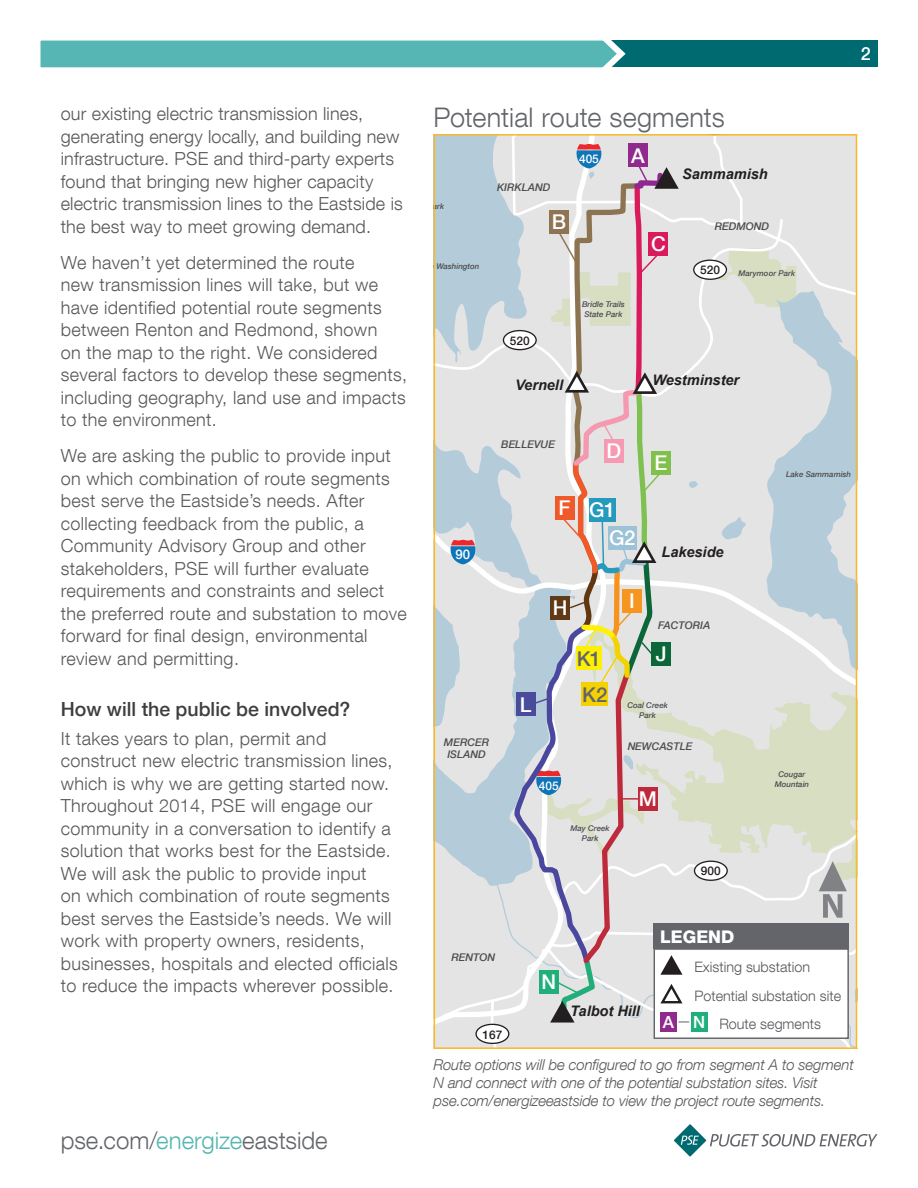
<style>
.page{position:relative;width:918px;height:1188px;background:#fff}
.page>*{position:absolute;margin:0;border:0;box-sizing:border-box;transform-origin:0 0}
.FactSheet_Bio_Subtit{font:300 27px "Helvetica Neue LT Com";letter-spacing:.005em;color:#63656a}
.t1{font:300 24px "Helvetica Neue LT Com";color:#63656a}
.FactSheet_Bio_Title{font:500 20.4px "Helvetica Neue LT Com";color:#fff}
.FactSheet_Bio_Title-2{font:500 20.4px "Helvetica Neue LT Com";color:#63656a}
.Paragraph_headline{font:500 19.5px "Helvetica Neue LT Com";color:#3e3e3f}
.Body_Copy{font:300 18px/22.5px "Helvetica Neue LT Com";letter-spacing:.02em;color:#57585a}
.Body_Copy-2{font:500 18px "Helvetica Neue LT Com";color:#fff}
.Paragraph_headline-2{font:800 17.4px "Helvetica Neue LT Com";color:#fff}
.t2{font:500 16.8px "Helvetica Neue LT Com";color:#fff}
.t3{font:500 15.9px "Helvetica Neue LT Com";color:#231f20}
.Body_Copy-3{font:italic 300 15px/18px "Helvetica Neue LT Com";letter-spacing:-.01em;color:#57585a}
.t4{font:italic 700 14.55px "Arial";color:#231f20}
.Body_Copy-4{font:300 14.4px "Helvetica Neue LT Com";color:#57585a}
.Bullet{font:300 14.4px "Helvetica Neue LT Com";color:#57585a}
.t5{font:500 13.2px "Helvetica Neue LT Com";color:#fff}
.t6{font:500 11.85px "Helvetica Neue LT Com";color:#231f20}
.t7{font:500 11.85px "Helvetica Neue LT Com";color:#fff}
.t8{font:italic 500 10.5px/12.8px "Helvetica Neue LT Com";color:#4b4c4d;text-align:center}
.t9{font:italic 500 7.95px/9.4px "Helvetica Neue LT Com";color:#4b4c4d;text-align:center}
.s1{color:#55b6b3}
</style>
<div class="page">
<div style="left:603px;top:41px;width:275px;height:26px;background:#006a71"></div>
<svg style="left:40px;top:40px;width:590px;height:28px;background:#5db8b6"></svg>
<svg style="left:710px;top:1134px;width:167px;height:13px"></svg>
<svg style="left:674px;top:1124px;width:32px;height:33px"></svg>
<svg style="left:681px;top:1135px;width:18px;height:10px"></svg>
<svg style="left:434px;top:134px;width:423px;height:915px;background:#d6d7d6"></svg>
<p class="Body_Copy-2" style="left:861px;top:43px;width:12px">2</p>
<p class="FactSheet_Bio_Subtit" style="left:433px;top:100px;width:293px">Potential route segments</p>
<p class="Body_Copy" style="left:61px;top:102px;width:344px">our existing electric transmission lines, generating energy locally, and building new infrastructure. PSE and third-party experts found that bringing new higher capacity electric transmission lines to the Eastside is the best way to meet growing demand.</p>
<p class="Body_Copy" style="left:61px;top:251px;width:348px">We haven’t yet determined the route<br>new transmission lines will take, but we have identified potential route segments between Renton and Redmond, shown<br>on the map to the right. We considered several factors to develop these segments, including geography, land use and impacts to the environment.</p>
<p class="Body_Copy" style="left:61px;top:444px;width:348px">We are asking the public to provide input on which combination of route segments best serve the Eastside’s needs. After collecting feedback from the public, a Community Advisory Group and other stakeholders, PSE will further evaluate requirements and constraints and select the preferred route and substation to move forward for final design, environmental review and permitting.</p>
<p class="Paragraph_headline" style="left:61px;top:697px;width:291px">How will the public be involved?</p>
<p class="Body_Copy" style="left:61px;top:727px;width:339px">It takes years to plan, permit and construct new electric transmission lines, which is why we are getting started now.<br>Throughout 2014, PSE will engage our community in a conversation to identify a solution that works best for the Eastside.<br>We will ask the public to provide input<br>on which combination of route segments best serves the Eastside’s needs. We will work with property owners, residents, businesses, hospitals and elected officials to reduce the impacts wherever possible.</p>
<p class="t6" style="left:705px;top:118px;width:21px">202</p>
<p class="FactSheet_Bio_Title" style="left:631px;top:143px;width:15px">A</p>
<p class="t7" style="left:579px;top:152px;width:21px">405</p>
<p class="t4" style="left:682px;top:164px;width:87px">Sammamish</p>
<p class="t8" style="left:497px;top:180px;width:55px">KIRKLAND</p>
<p class="t9" style="left:387px;top:202px;width:59px">Magnuson Park</p>
<p class="FactSheet_Bio_Title" style="left:552px;top:210px;width:16px">B</p>
<p class="t8" style="left:715px;top:220px;width:56px">REDMOND</p>
<p class="FactSheet_Bio_Title" style="left:651px;top:231px;width:16px">C</p>
<p class="t9" style="left:417px;top:261px;width:64px">Lake Washington</p>
<p class="t6" style="left:700px;top:263px;width:21px">520</p>
<p class="t9" style="left:738px;top:269px;width:58px">Marymoor Park</p>
<p class="t9" style="left:582px;top:300px;width:44px;text-align:left">Bridle Trails<br>State Park</p>
<p class="t6" style="left:510px;top:334px;width:21px">520</p>
<p class="t4" style="left:652px;top:370px;width:88px">Westminster</p>
<p class="t4" style="left:515px;top:375px;width:49px">Vernell</p>
<p class="t8" style="left:501px;top:438px;width:55px">BELLEVUE</p>
<p class="FactSheet_Bio_Title" style="left:607px;top:439px;width:16px">D</p>
<p class="FactSheet_Bio_Title" style="left:654px;top:451px;width:14px">E</p>
<p class="t9" style="left:786px;top:470px;width:67px">Lake Sammamish</p>
<p class="FactSheet_Bio_Title" style="left:559px;top:496px;width:14px">F</p>
<p class="FactSheet_Bio_Title" style="left:589px;top:497px;width:28px">G1</p>
<p class="FactSheet_Bio_Title" style="left:609px;top:525px;width:28px">G2</p>
<p class="t4" style="left:661px;top:542px;width:64px">Lakeside</p>
<p class="t5" style="left:456px;top:546px;width:16px">90</p>
<p class="FactSheet_Bio_Title" style="left:553px;top:596px;width:16px">H</p>
<p class="FactSheet_Bio_Title" style="left:629px;top:588px;width:7px">I</p>
<p class="FactSheet_Bio_Title-2" style="left:577px;top:646px;width:26px">K1</p>
<p class="FactSheet_Bio_Title" style="left:656px;top:642px;width:12px">J</p>
<p class="t8" style="left:658px;top:619px;width:54px">FACTORIA</p>
<p class="FactSheet_Bio_Title-2" style="left:582px;top:682px;width:27px">K2</p>
<p class="FactSheet_Bio_Title" style="left:520px;top:692px;width:13px">L</p>
<p class="t9" style="left:627px;top:701px;width:42px">Coal Creek<br>Park</p>
<p class="t8" style="left:444px;top:735px;width:47px">MERCER<br>ISLAND</p>
<p class="t8" style="left:628px;top:740px;width:66px">NEWCASTLE</p>
<p class="t9" style="left:775px;top:770px;width:36px">Cougar<br>Mountain</p>
<p class="t7" style="left:539px;top:779px;width:21px">405</p>
<p class="FactSheet_Bio_Title" style="left:639px;top:787px;width:20px">M</p>
<p class="t9" style="left:571px;top:824px;width:41px">May Creek<br>Park</p>
<p class="t6" style="left:701px;top:864px;width:21px">900</p>
<p class="Paragraph_headline-2" style="left:660px;top:926px;width:76px">LEGEND</p>
<p class="Body_Copy-4" style="left:694px;top:958px;width:117px">Existing substation</p>
<p class="Body_Copy-4" style="left:694px;top:987px;width:148px">Potential substation site</p>
<p class="t2" style="left:663px;top:1012px;width:13px">A</p>
<p class="Bullet" style="left:677px;top:1012px;width:16px">—</p>
<p class="t2" style="left:693px;top:1012px;width:14px">N</p>
<p class="Bullet" style="left:719px;top:1015px;width:103px">Route segments</p>
<p class="t8" style="left:451px;top:951px;width:45px">RENTON</p>
<p class="FactSheet_Bio_Title" style="left:542px;top:970px;width:16px">N</p>
<p class="t4" style="left:570px;top:1001px;width:71px">Talbot Hill</p>
<p class="t6" style="left:799px;top:1022px;width:21px">169</p>
<p class="t6" style="left:483px;top:1027px;width:21px">167</p>
<p class="t1" style="left:61px;top:1126px;width:268px">pse.com/<span class="s1">energize</span>eastside</p>
<p class="t3" style="left:817px;top:1054px;width:101px">Route Segme</p>
<p class="Body_Copy-3" style="left:434px;top:1055px;width:422px">Route options will be configured to go from segment A to segment<br>N and connect with one of the potential substation sites. Visit pse.com/energizeeastside to view the project route segments.</p>
</div>
